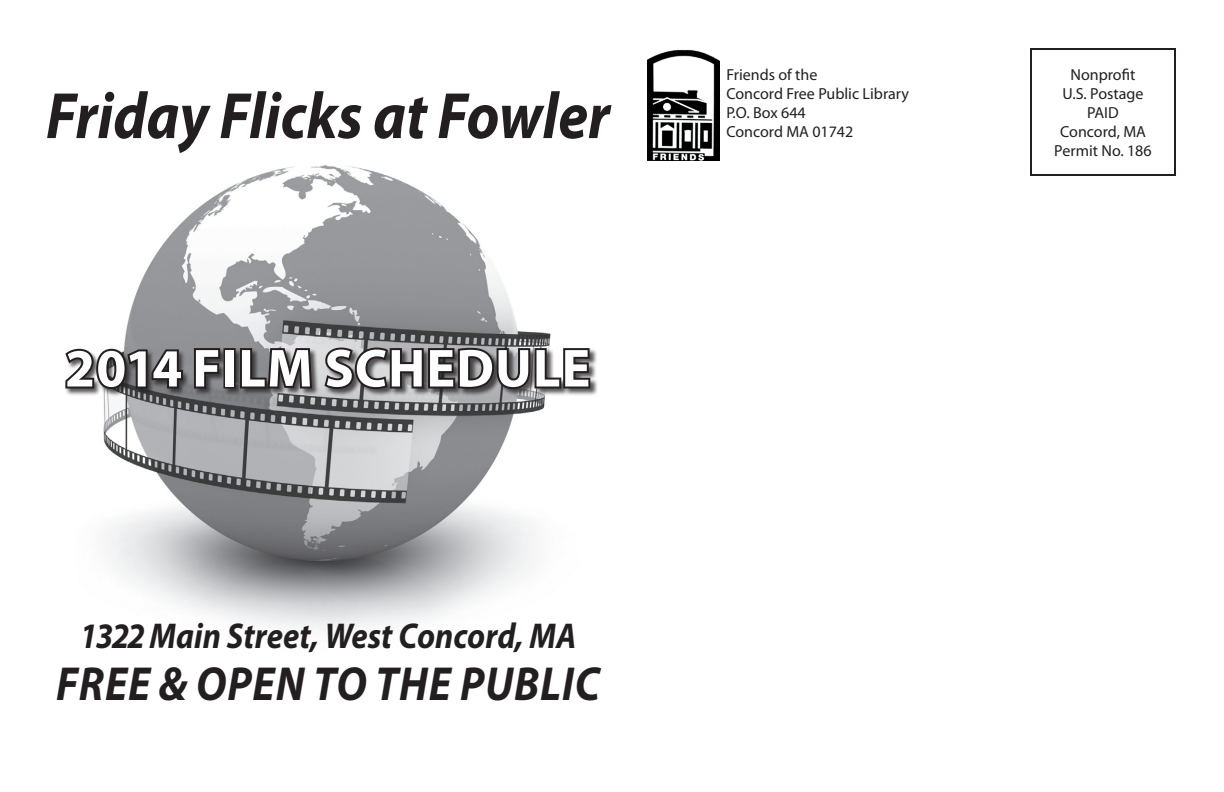
<style>
.page{position:relative;width:1224px;height:792px;background:#fff}
.page>*{position:absolute;margin:0;border:0;box-sizing:border-box;transform-origin:0 0}
.t1{font:italic 700 66px "Myriad Pro";color:#231f20;scale:.9 1}
.t2{font:700 54px "Myriad Pro";letter-spacing:.02em;color:#fff}
.t3{font:italic 700 48px "Myriad Pro";letter-spacing:.02em;color:#231f20;scale:.9 1}
.t4{font:italic 700 36px "Myriad Pro";color:#231f20;scale:.9 1}
.t5{font:16px "Myriad Pro";color:#231f20}
</style>
<div class="page">
<img style="left:103px;top:165px;width:448px;height:465px">
<div style="left:65px;top:347px;width:533px;height:50px;background:#231f20;opacity:.75"></div>
<svg style="left:65px;top:347px;width:120px;height:44px"></svg>
<svg style="left:192px;top:346px;width:30px;height:44px"></svg>
<div style="left:223px;top:348px;width:13px;height:41px;border:4px solid #231f20"></div>
<svg style="left:238px;top:346px;width:76px;height:45px"></svg>
<svg style="left:321px;top:346px;width:271px;height:45px"></svg>
<div style="left:1030px;top:48px;width:146px;height:128px;border:2px solid #231f20"></div>
<img style="left:648px;top:49px;width:71px;height:111px">
<p class="t1" style="left:46px;top:73px;width:628px">Friday Flicks at Fowler</p>
<p class="t2" style="left:65px;top:333px;width:527px">2014 FILM SCHEDULE</p>
<p class="t4" style="left:80px;top:612px;width:553px">1322 Main Street, West Concord, MA</p>
<p class="t3" style="left:56px;top:653px;width:606px">FREE &amp; OPEN TO THE PUBLIC</p>
<p class="t5" style="left:726px;top:65px;width:93px">Friends of the</p>
<p class="t5" style="left:726px;top:84px;width:184px">Concord Free Public Library</p>
<p class="t5" style="left:726px;top:103px;width:81px">P.O. Box 644</p>
<p class="t5" style="left:726px;top:122px;width:129px">Concord MA 01742</p>
<p class="t5" style="left:1071px;top:64px;width:66px">Nonprofit</p>
<p class="t5" style="left:1062px;top:84px;width:83px">U.S. Postage</p>
<p class="t5" style="left:1087px;top:103px;width:33px">PAID</p>
<p class="t5" style="left:1060px;top:122px;width:87px">Concord, MA</p>
<p class="t5" style="left:1054px;top:141px;width:99px">Permit No. 186</p>
</div>
